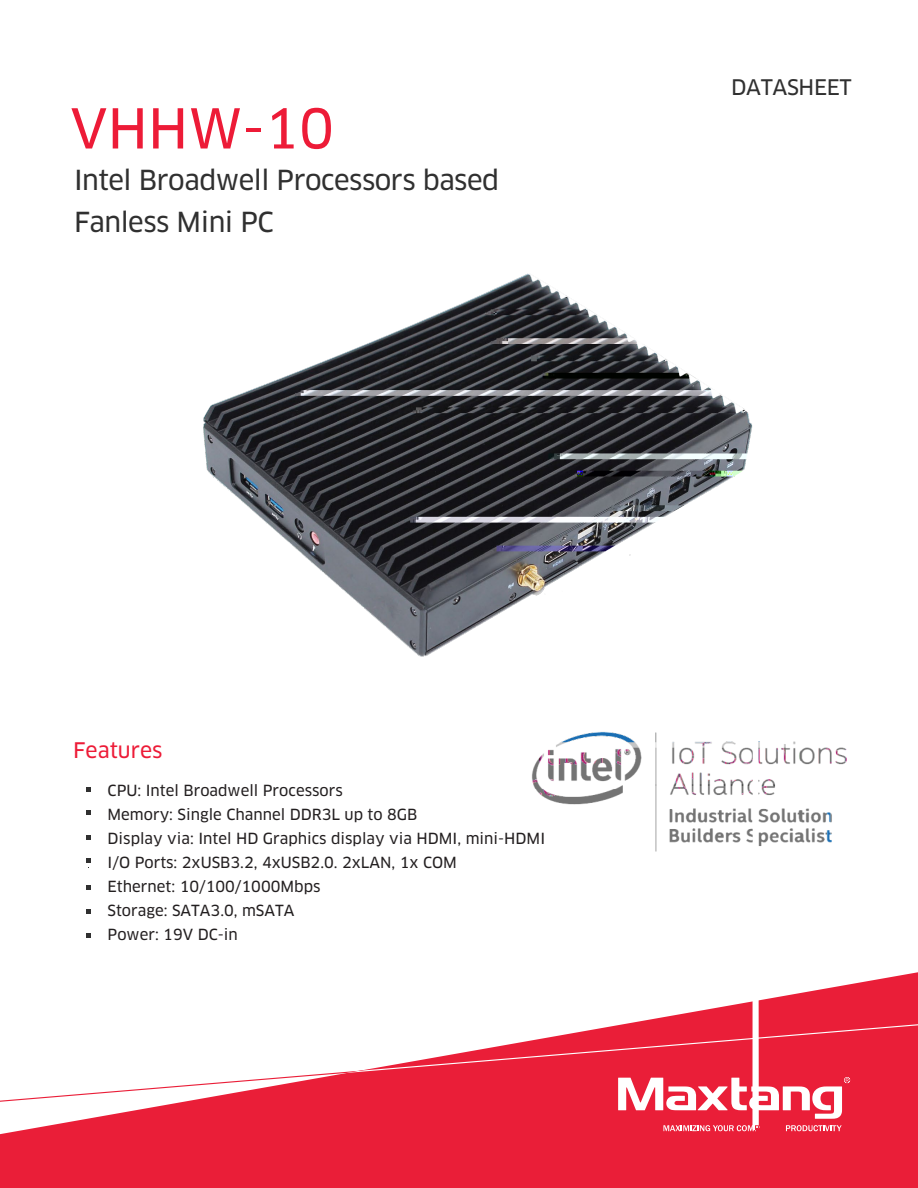
<style>
.page{position:relative;width:918px;height:1188px;background:#fff}
.page>*{position:absolute;margin:0;border:0;box-sizing:border-box;transform-origin:0 0}
.t1{font:53.7px "Clan Pro News";color:#ed1b37}
.t2{font:27px/42px "Clan Pro News";letter-spacing:-.02em;color:#303030}
.t3{font:21px "Clan Pro News";letter-spacing:-.02em;color:#303030}
.t4{font:21px "Clan Pro News";color:#ed1b37}
.t5{font:15px/24px "Clan Pro News";color:#231f20}
</style>
<div class="page">
<img style="left:203px;top:354px;width:137px;height:233px">
<div style="left:0;top:1102px;width:918px;height:86px;background:#ea1e38"></div>
<svg style="left:0;top:1072px;width:340px;height:30px"></svg>
<svg style="left:340px;top:273px;width:578px;height:858px"></svg>
<svg style="left:87px;top:859px;width:4px;height:4px"></svg>
<svg style="left:87px;top:787px;width:4px;height:5px"></svg>
<svg style="left:87px;top:909px;width:4px;height:5px"></svg>
<svg style="left:87px;top:835px;width:4px;height:4px"></svg>
<svg style="left:87px;top:886px;width:4px;height:4px"></svg>
<svg style="left:87px;top:933px;width:4px;height:5px"></svg>
<svg style="left:87px;top:811px;width:4px;height:4px"></svg>
<h1 class="t1" style="left:70px;top:97px;width:265px">VHHW-10</h1>
<h2 class="t2" style="left:74px;top:159px;width:427px">Intel Broadwell Processors based<br>Fanless Mini PC</h2>
<h3 class="t3" style="left:731px;top:75px;width:122px">DATASHEET</h3>
<h3 class="t4" style="left:73px;top:738px;width:91px">Features</h3>
<p class="t5" style="left:108px;top:779px;width:439px">CPU: Intel Broadwell Processors<br>Memory: Single Channel DDR3L up to 8GB<br>Display via: Intel HD Graphics display via HDMI, mini-HDMI I/O Ports: 2xUSB3.2, 4xUSB2.0. 2xLAN, 1x COM<br>Ethernet: 10/100/1000Mbps<br>Storage: SATA3.0, mSATA<br>Power: 19V DC-in</p>
</div>
